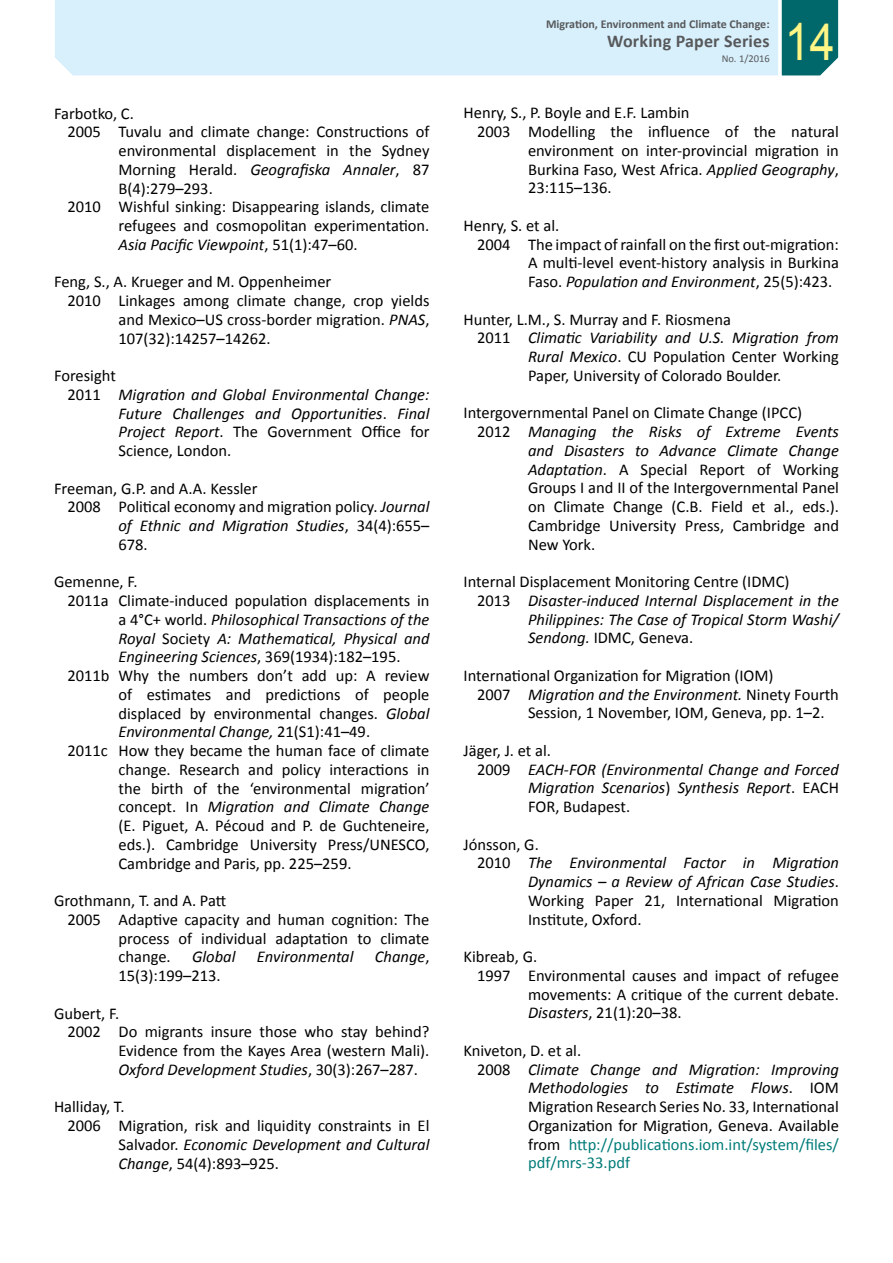
<style>
.page{position:relative;width:893px;height:1263px;background:#fff}
.page>*{position:absolute;margin:0;border:0;box-sizing:border-box;transform-origin:0 0}
.t1{font:51.75px "Arial";color:#fff685;scale:.87 1}
.t2{font:700 18px "Calibri";letter-spacing:.01em;color:#58595b}
.t3{font:16.5px "Calibri";color:#000}
.t4{font:italic 16.5px "Calibri";color:#000}
.t5{font:16.5px "Calibri";color:#007c79}
.t6{font:700 12px "Calibri";color:#58595b}
.t7{font:10.5px "Calibri";color:#58595b}
.s1{font-style:normal}
.s2{font-style:italic}
.s3{color:#000}
</style>
<div class="page">
<div style="left:55px;top:0;width:723px;height:75px;background:#d7f0fc"></div>
<div style="left:782px;top:0;width:56px;height:75px;background:#00676b"></div>
<p class="t3" style="left:54px;top:103px;width:81px">Farbotko, C.</p>
<p class="t3" style="left:67px;top:122px;width:363px">2005 Tuvalu and climate change: Constructions of</p>
<p class="t3" style="left:118px;top:140px;width:312px">environmental displacement in the Sydney</p>
<p class="t4" style="left:118px;top:158px;width:312px"><span class="s1">Morning Herald.</span> Geografiska Annaler<span class="s1">, 87</span></p>
<p class="t3" style="left:118px;top:178px;width:96px">B(4):279–293.</p>
<p class="t3" style="left:67px;top:196px;width:363px">2010 Wishful sinking: Disappearing islands, climate</p>
<p class="t3" style="left:118px;top:215px;width:312px">refugees and cosmopolitan experimentation.</p>
<p class="t4" style="left:118px;top:233px;width:241px">Asia Pacific Viewpoint<span class="s1">, 51(1):47–60.</span></p>
<p class="t3" style="left:54px;top:271px;width:279px">Feng, S., A. Krueger and M. Oppenheimer</p>
<p class="t3" style="left:67px;top:290px;width:363px">2010 Linkages among climate change, crop yields</p>
<p class="t3" style="left:118px;top:309px;width:312px">and Mexico–US cross-border migration. <span class="s2">PNAS</span>,</p>
<p class="t3" style="left:118px;top:328px;width:154px">107(32):14257–14262.</p>
<p class="t3" style="left:54px;top:365px;width:63px">Foresight</p>
<p class="t4" style="left:67px;top:383px;width:363px"><span class="s1">2011</span> Migration and Global Environmental Change:</p>
<p class="t4" style="left:118px;top:402px;width:312px">Future Challenges and Opportunities<span class="s1">.</span> Final</p>
<p class="t3" style="left:118px;top:421px;width:312px"><span class="s2">Project Report</span>. The Government Office for</p>
<p class="t3" style="left:118px;top:440px;width:114px">Science, London.</p>
<p class="t3" style="left:54px;top:478px;width:205px">Freeman, G.P. and A.A. Kessler</p>
<p class="t3" style="left:67px;top:496px;width:363px">2008 Political economy and migration policy. <span class="s2">Journal</span></p>
<p class="t4" style="left:118px;top:514px;width:312px">of Ethnic and Migration Studies<span class="s1">, 34(4):655–</span></p>
<p class="t3" style="left:118px;top:534px;width:31px">678.</p>
<p class="t3" style="left:54px;top:571px;width:85px">Gemenne, F.</p>
<p class="t3" style="left:67px;top:590px;width:363px">2011a Climate-induced population displacements in</p>
<p class="t4" style="left:118px;top:608px;width:312px"><span class="s1">a 4°C+ world.</span> Philosophical Transactions of the</p>
<p class="t4" style="left:118px;top:627px;width:312px">Royal <span class="s1">Society</span> A: Mathematical, Physical and</p>
<p class="t4" style="left:119px;top:646px;width:283px">Engineering Sciences<span class="s1">, 369(1934):182–195.</span></p>
<p class="t3" style="left:68px;top:665px;width:363px">2011b Why the numbers don’t add up: A review</p>
<p class="t3" style="left:119px;top:684px;width:312px">of estimates and predictions of people</p>
<p class="t3" style="left:119px;top:703px;width:312px">displaced by environmental changes. <span class="s2">Global</span></p>
<p class="t4" style="left:119px;top:721px;width:253px">Environmental Change, <span class="s1">21(S1):41–49.</span></p>
<p class="t3" style="left:68px;top:740px;width:363px">2011c How they became the human face of climate</p>
<p class="t3" style="left:119px;top:759px;width:312px">change. Research and policy interactions in</p>
<p class="t3" style="left:119px;top:778px;width:312px">the birth of the ‘environmental migration’</p>
<p class="t4" style="left:119px;top:796px;width:312px"><span class="s1">concept. In</span> Migration and Climate Change</p>
<p class="t3" style="left:119px;top:815px;width:312px">(E. Piguet, A. Pécoud and P. de Guchteneire,</p>
<p class="t3" style="left:119px;top:834px;width:312px">eds.). Cambridge University Press/UNESCO,</p>
<p class="t3" style="left:119px;top:853px;width:234px">Cambridge and Paris, pp. 225–259.</p>
<p class="t3" style="left:54px;top:890px;width:174px">Grothmann, T. and A. Patt</p>
<p class="t3" style="left:68px;top:909px;width:363px">2005 Adaptive capacity and human cognition: The</p>
<p class="t3" style="left:119px;top:928px;width:312px">process of individual adaptation to climate</p>
<p class="t3" style="left:119px;top:946px;width:54px">change.</p>
<p class="t4" style="left:192px;top:946px;width:45px">Global</p>
<p class="t4" style="left:257px;top:946px;width:98px">Environmental</p>
<p class="t4" style="left:375px;top:946px;width:56px">Change<span class="s1">,</span></p>
<p class="t3" style="left:119px;top:965px;width:104px">15(3):199–213.</p>
<p class="t3" style="left:54px;top:1003px;width:67px">Gubert, F.</p>
<p class="t3" style="left:68px;top:1021px;width:363px">2002 Do migrants insure those who stay behind?</p>
<p class="t3" style="left:119px;top:1040px;width:312px">Evidence from the Kayes Area (western Mali).</p>
<p class="t4" style="left:119px;top:1058px;width:301px">Oxford Development Studies<span class="s1">, 30(3):267–287.</span></p>
<p class="t3" style="left:54px;top:1096px;width:72px">Halliday, T.</p>
<p class="t3" style="left:68px;top:1115px;width:363px">2006 Migration, risk and liquidity constraints in El</p>
<p class="t4" style="left:119px;top:1133px;width:312px"><span class="s1">Salvador.</span> Economic Development and Cultural</p>
<p class="t3" style="left:119px;top:1153px;width:162px"><span class="s2">Change</span>, 54(4):893–925.</p>
<p class="t6" style="left:546px;top:16px;width:225px">Migration, Environment and Climate Change:</p>
<p class="t2" style="left:607px;top:30px;width:164px">Working Paper Series</p>
<p class="t7" style="left:722px;top:52px;width:50px">No. 1/2016</p>
<h1 class="t1" style="left:785px;top:7px;width:59px">14</h1>
<p class="t3" style="left:463px;top:103px;width:228px">Henry, S., P. Boyle and E.F. Lambin</p>
<p class="t3" style="left:477px;top:121px;width:363px">2003 Modelling the influence of the natural</p>
<p class="t3" style="left:528px;top:140px;width:312px">environment on inter-provincial migration in</p>
<p class="t3" style="left:528px;top:159px;width:312px">Burkina Faso, West Africa. <span class="s2">Applied Geography</span>,</p>
<p class="t3" style="left:528px;top:178px;width:85px">23:115–136.</p>
<p class="t3" style="left:463px;top:215px;width:97px">Henry, S. et al.</p>
<p class="t3" style="left:477px;top:234px;width:363px">2004 The impact of rainfall on the first out-migration:</p>
<p class="t3" style="left:528px;top:253px;width:312px">A multi-level event-history analysis in Burkina</p>
<p class="t4" style="left:528px;top:270px;width:306px"><span class="s1">Faso.</span> Population and Environment<span class="s1">, 25(5):423.</span></p>
<p class="t3" style="left:463px;top:309px;width:269px">Hunter, L.M., S. Murray and F. Riosmena</p>
<p class="t4" style="left:477px;top:327px;width:363px"><span class="s1">2011</span> Climatic Variability and U.S. Migration from</p>
<p class="t3" style="left:528px;top:346px;width:312px"><span class="s2">Rural Mexico</span>. CU Population Center Working</p>
<p class="t3" style="left:528px;top:365px;width:255px">Paper, University of Colorado Boulder.</p>
<p class="t3" style="left:463px;top:403px;width:340px">Intergovernmental Panel on Climate Change (IPCC)</p>
<p class="t4" style="left:477px;top:420px;width:363px"><span class="s1">2012</span> Managing the Risks of Extreme Events</p>
<p class="t4" style="left:528px;top:439px;width:312px">and Disasters to Advance Climate Change</p>
<p class="t3" style="left:528px;top:459px;width:312px"><span class="s2">Adaptation</span>. A Special Report of Working</p>
<p class="t3" style="left:528px;top:477px;width:312px">Groups I and II of the Intergovernmental Panel</p>
<p class="t3" style="left:528px;top:496px;width:312px">on Climate Change (C.B. Field et al., eds.).</p>
<p class="t3" style="left:528px;top:515px;width:312px">Cambridge University Press, Cambridge and</p>
<p class="t3" style="left:528px;top:534px;width:69px">New York.</p>
<p class="t3" style="left:463px;top:571px;width:327px">Internal Displacement Monitoring Centre (IDMC)</p>
<p class="t4" style="left:477px;top:589px;width:363px"><span class="s1">2013</span> Disaster-induced Internal Displacement in the</p>
<p class="t4" style="left:528px;top:608px;width:312px">Philippines: The Case of Tropical Storm Washi/</p>
<p class="t3" style="left:528px;top:627px;width:167px"><span class="s2">Sendong.</span> IDMC, Geneva.</p>
<p class="t3" style="left:463px;top:665px;width:312px">International Organization for Migration (IOM)</p>
<p class="t4" style="left:477px;top:683px;width:363px"><span class="s1">2007</span> Migration and the Environment. <span class="s1">Ninety Fourth</span></p>
<p class="t3" style="left:528px;top:702px;width:298px">Session, 1 November, IOM, Geneva, pp. 1–2.</p>
<p class="t3" style="left:463px;top:740px;width:89px">Jäger, J. et al.</p>
<p class="t4" style="left:477px;top:758px;width:363px"><span class="s1">2009</span> EACH-FOR (Environmental Change and Forced</p>
<p class="t4" style="left:528px;top:777px;width:312px">Migration Scenarios<span class="s1">)</span> Synthesis Report<span class="s1">. EACH</span></p>
<p class="t3" style="left:528px;top:796px;width:104px">FOR, Budapest.</p>
<p class="t3" style="left:463px;top:834px;width:77px">Jónsson, G.</p>
<p class="t4" style="left:477px;top:852px;width:363px"><span class="s1">2010</span> The Environmental Factor in Migration</p>
<p class="t4" style="left:528px;top:870px;width:312px">Dynamics – a Review of African Case Studies<span class="s1">.</span></p>
<p class="t3" style="left:528px;top:890px;width:312px">Working Paper 21, International Migration</p>
<p class="t3" style="left:528px;top:909px;width:115px">Institute, Oxford.</p>
<p class="t3" style="left:463px;top:946px;width:75px">Kibreab, G.</p>
<p class="t3" style="left:477px;top:965px;width:363px">1997 Environmental causes and impact of refugee</p>
<p class="t3" style="left:528px;top:984px;width:312px">movements: A critique of the current debate.</p>
<p class="t3" style="left:528px;top:1002px;width:155px"><span class="s2">Disasters</span>, 21(1):20–38.</p>
<p class="t3" style="left:463px;top:1040px;width:119px">Kniveton, D. et al.</p>
<p class="t4" style="left:477px;top:1058px;width:363px"><span class="s1">2008</span> Climate Change and Migration: Improving</p>
<p class="t4" style="left:528px;top:1077px;width:312px">Methodologies to Estimate Flows<span class="s1">. IOM</span></p>
<p class="t3" style="left:528px;top:1096px;width:312px">Migration Research Series No. 33, International</p>
<p class="t3" style="left:528px;top:1115px;width:312px">Organization for Migration, Geneva. Available</p>
<p class="t5" style="left:528px;top:1134px;width:312px"><span class="s3">from</span> http://publications.iom.int/system/files/</p>
<p class="t5" style="left:528px;top:1152px;width:104px">pdf/mrs-33.pdf</p>
</div>
